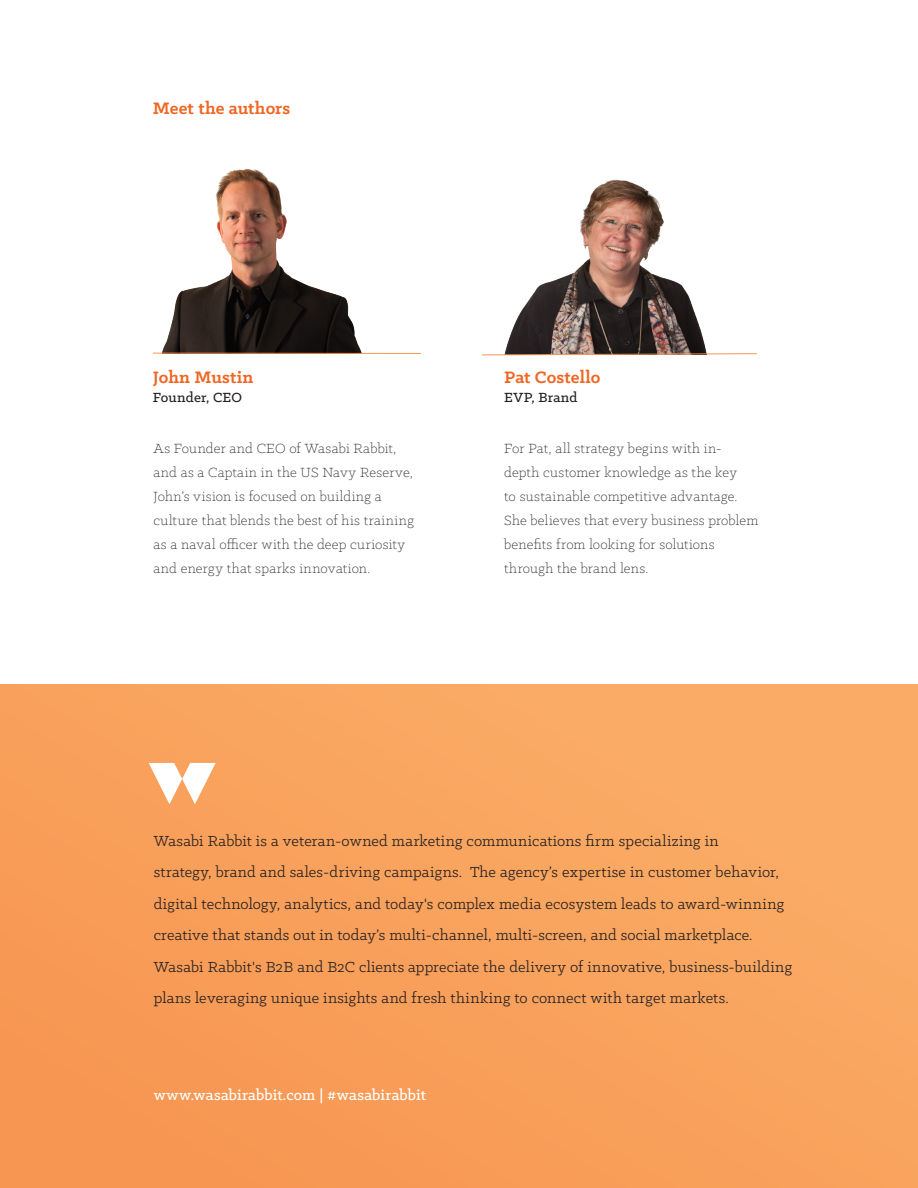
<style>
.page{position:relative;width:918px;height:1188px;background:#fff}
.page>*{position:absolute;margin:0;border:0;box-sizing:border-box;transform-origin:0 0}
.t1{font:700 18.75px "Klinic Slab";letter-spacing:.005em;color:#f06624}
.t2{font:16.5px/31.5px "Klinic Slab";letter-spacing:.015em;color:#231f20}
.t3{font:500 16.5px "Klinic Slab";letter-spacing:.01em;color:#fff}
.t4{font:300 15px/24px "Klinic Slab";letter-spacing:.02em;color:#231f20}
.t5{font:500 15px "Klinic Slab";letter-spacing:.01em;color:#231f20}
</style>
<div class="page">
<div style="left:0;top:684px;width:918px;height:504px;background:#f9a25d"></div>
<svg style="left:149px;top:763px;width:67px;height:41px"></svg>
<img style="left:505px;top:179px;width:202px;height:174px">
<img style="left:155px;top:168px;width:215px;height:185px">
<svg style="left:482px;top:353px;width:275px;height:3px"></svg>
<hr style="left:153px;top:353px;width:268px;height:1px;background:#f79652">
<p class="t1" style="left:153px;top:96px;width:139px">Meet the authors</p>
<p class="t1" style="left:153px;top:365px;width:102px">John Mustin</p>
<p class="t5" style="left:153px;top:387px;width:91px">Founder, CEO</p>
<p class="t4" style="left:154px;top:436px;width:262px">As Founder and CEO of Wasabi Rabbit, and as a Captain in the US Navy Reserve, John’s vision is focused on building a culture that blends the best of his training as a naval officer with the deep curiosity and energy that sparks innovation.</p>
<p class="t1" style="left:504px;top:365px;width:98px">Pat Costello</p>
<p class="t5" style="left:504px;top:387px;width:75px">EVP, Brand</p>
<p class="t4" style="left:504px;top:436px;width:256px">For Pat, all strategy begins with in&shy;depth customer knowledge as the key<br>to sustainable competitive advantage.<br>She believes that every business problem benefits from looking for solutions through the brand lens.</p>
<p class="t2" style="left:154px;top:824px;width:640px">Wasabi Rabbit is a veteran-owned marketing communications firm specializing in<br>strategy, brand and sales-driving campaigns. The agency’s expertise in customer behavior, digital technology, analytics, and today's complex media ecosystem leads to award-winning creative that stands out in today’s multi-channel, multi-screen, and social marketplace.<br>Wasabi Rabbit's B2B and B2C clients appreciate the delivery of innovative, business-building plans leveraging unique insights and fresh thinking to connect with target markets.</p>
<p class="t3" style="left:154px;top:1084px;width:274px">www.wasabirabbit.com | #wasabirabbit</p>
</div>
